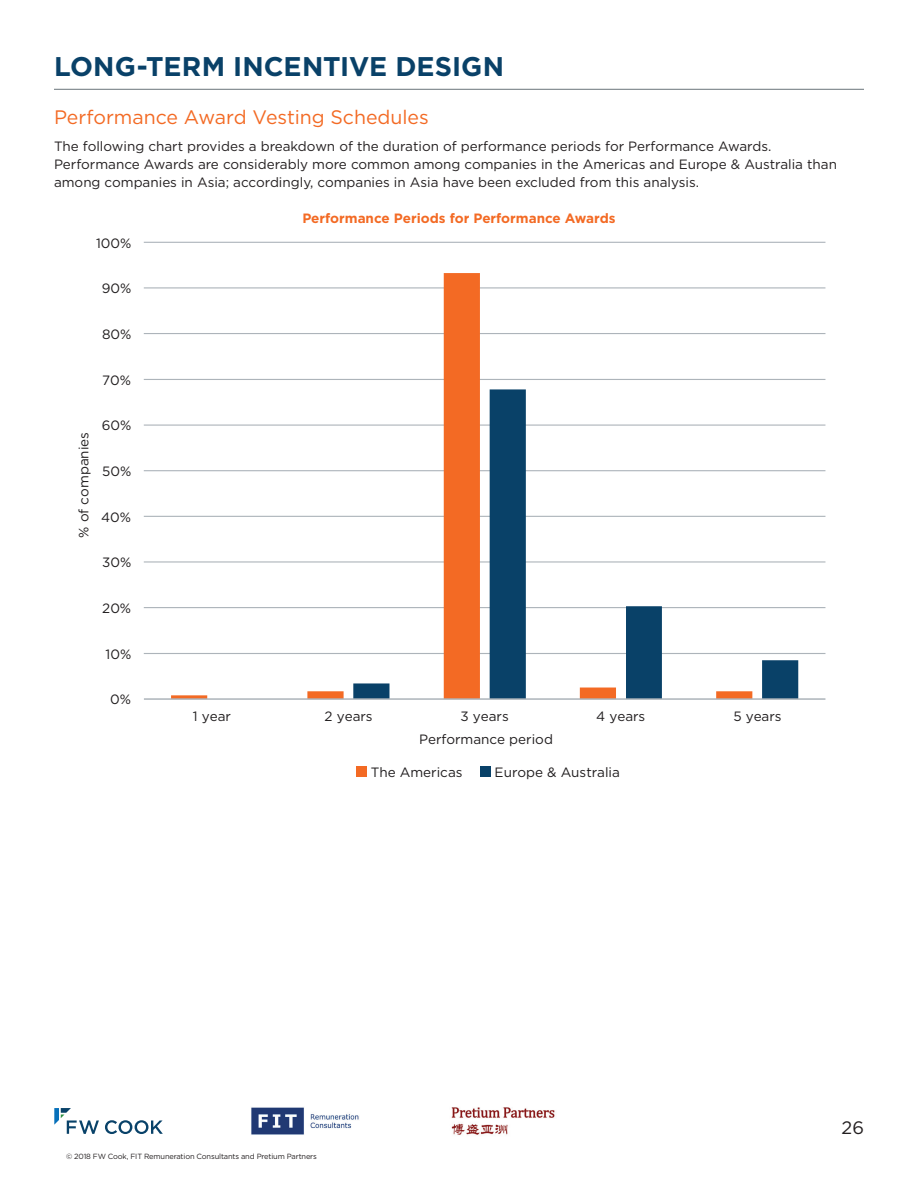
<style>
.page{position:relative;width:918px;height:1188px;background:#fff}
.page>*{position:absolute;margin:0;border:0;box-sizing:border-box;transform-origin:0 0}
.t1{font:700 27px "Gotham";color:#094168}
.t2{font:19.5px "Gotham";letter-spacing:-.005em;color:#f36a24}
.t3{font:18px "Gotham";color:#231f20}
.t4{font:13.5px/18px "Gotham";color:#231f20}
.t5{font:13.5px "Gotham";color:#201d1e}
.t6{font:700 13.5px "Gotham";color:#f36a24}
.t7{font:7.5px "Gotham";letter-spacing:-.02em;color:#231f20}
</style>
<div class="page">
<img style="left:251px;top:1107px;width:108px;height:28px">
<img style="left:451px;top:1107px;width:104px;height:28px">
<svg style="left:105px;top:1120px;width:58px;height:14px"></svg>
<svg style="left:54px;top:1108px;width:45px;height:26px"></svg>
<hr style="left:54px;top:89px;width:810px;height:1px;background:#6a747b">
<hr style="left:144px;top:653px;width:681px;height:1px;background:#adb4ba">
<hr style="left:144px;top:607px;width:681px;height:1px;background:#adb4ba">
<hr style="left:144px;top:561px;width:681px;height:2px;background:#adb4ba">
<hr style="left:144px;top:516px;width:681px;height:1px;background:#adb4ba">
<hr style="left:144px;top:470px;width:681px;height:1px;background:#adb4ba">
<hr style="left:144px;top:425px;width:681px;height:1px;background:#adb4ba">
<hr style="left:144px;top:379px;width:681px;height:1px;background:#adb4ba">
<hr style="left:144px;top:333px;width:681px;height:1px;background:#adb4ba">
<hr style="left:144px;top:287px;width:681px;height:1px;background:#adb4ba">
<hr style="left:144px;top:242px;width:681px;height:1px;background:#adb4ba">
<svg style="left:171px;top:273px;width:581px;height:425px"></svg>
<svg style="left:353px;top:389px;width:445px;height:309px"></svg>
<hr style="left:144px;top:698px;width:681px;height:2px;background:#adb4ba">
<div style="left:356px;top:766px;width:11px;height:11px;background:#f36a24"></div>
<div style="left:480px;top:766px;width:11px;height:11px;background:#094168"></div>
<h1 class="t1" style="left:54px;top:48px;width:452px">Long-Term I ncentive Design</h1>
<h2 class="t2" style="left:54px;top:104px;width:376px">Performance Award Vesting Schedules</h2>
<p class="t4" style="left:54px;top:137px;width:785px">The following chart provides a breakdown of the duration of performance periods for Performance Awards.<br>Performance Awards are considerably more common among companies in the Americas and Europe &amp; Australia than among companies in Asia; accordingly, companies in Asia have been excluded from this analysis.</p>
<p class="t6" style="left:302px;top:209px;width:315px">Performance Periods for Performance Awards</p>
<p class="t5" style="left:96px;top:234px;width:37px">100%</p>
<p class="t5" style="left:102px;top:280px;width:31px">90%</p>
<p class="t5" style="left:102px;top:326px;width:31px">80%</p>
<p class="t5" style="left:102px;top:371px;width:30px">70%</p>
<p class="t5" style="left:75px;top:538px;width:107px;rotate:-90deg">% of companies</p>
<p class="t5" style="left:102px;top:417px;width:31px">60%</p>
<p class="t5" style="left:102px;top:463px;width:31px">50%</p>
<p class="t5" style="left:101px;top:508px;width:31px">40%</p>
<p class="t5" style="left:102px;top:554px;width:31px">30%</p>
<p class="t5" style="left:102px;top:600px;width:30px">20%</p>
<p class="t5" style="left:106px;top:645px;width:27px">10%</p>
<p class="t5" style="left:110px;top:691px;width:22px">0%</p>
<p class="t5" style="left:193px;top:708px;width:40px">1 year</p>
<p class="t5" style="left:325px;top:708px;width:50px">2 years</p>
<p class="t5" style="left:461px;top:708px;width:50px">3 years</p>
<p class="t5" style="left:596px;top:708px;width:51px">4 years</p>
<p class="t5" style="left:733px;top:708px;width:50px">5 years</p>
<p class="t5" style="left:419px;top:730px;width:135px">Performance period</p>
<p class="t5" style="left:371px;top:764px;width:93px">The Americas</p>
<p class="t5" style="left:495px;top:764px;width:127px">Europe &amp; Australia</p>
<p class="t7" style="left:66px;top:1152px;width:252px">© 2018 FW Cook, FIT Remuneration Consultants and Pretium Partners</p>
<h3 class="t3" style="left:842px;top:1116px;width:24px">26</h3>
</div>
